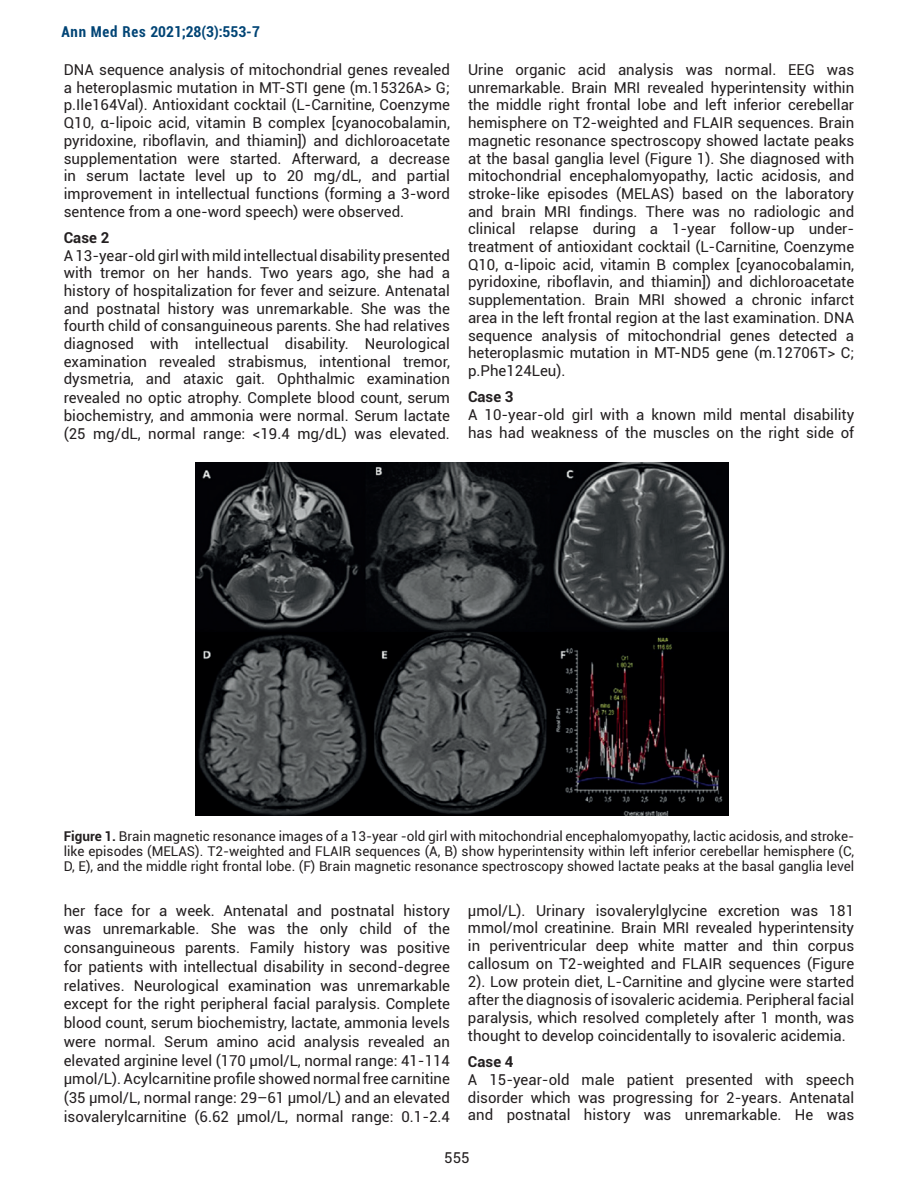
<style>
.page{position:relative;width:918px;height:1188px;background:#fff}
.page>*{position:absolute;margin:0;border:0;box-sizing:border-box;transform-origin:0 0}
.t1{font:15px/17.7px "Roboto";color:#231f20;text-align:justify}
.t2{font:700 condensed 15px "Roboto";letter-spacing:.025em;color:#004475}
.t3{font:700 15px "Roboto";color:#231f20}
.t4{font:13.5px/15px "Roboto";color:#231f20;text-align:justify}
.s1{font-weight:700}
</style>
<div class="page">
<img style="left:196px;top:462px;width:533px;height:353px">
<p class="t2" style="left:61px;top:21px;width:200px">Ann Med Res 2021;28(3):553-7</p>
<p class="t1" style="left:64px;top:60px;width:388px">DNA sequence analysis of mitochondrial genes revealed a heteroplasmic mutation in MT-STI gene (m.15326A&gt; G; p.Ile164Val). Antioxidant cocktail (L-Carnitine, Coenzyme Q10, α-lipoic acid, vitamin B complex [cyanocobalamin, pyridoxine, riboflavin, and thiamin]) and dichloroacetate supplementation were started. Afterward, a decrease in serum lactate level up to 20 mg/dL, and partial improvement in intellectual functions (forming a 3-word sentence from a one-word speech) were observed.</p>
<p class="t3" style="left:64px;top:227px;width:47px">Case 2</p>
<p class="t1" style="left:64px;top:246px;width:388px">A 13-year-old girl with mild intellectual disability presented with tremor on her hands. Two years ago, she had a history of hospitalization for fever and seizure. Antenatal and postnatal history was unremarkable. She was the fourth child of consanguineous parents. She had relatives diagnosed with intellectual disability. Neurological examination revealed strabismus, intentional tremor, dysmetria, and ataxic gait. Ophthalmic examination revealed no optic atrophy. Complete blood count, serum biochemistry, and ammonia were normal. Serum lactate (25 mg/dL, normal range: &lt;19.4 mg/dL) was elevated.</p>
<p class="t1" style="left:468px;top:60px;width:388px">Urine organic acid analysis was normal. EEG was unremarkable. Brain MRI revealed hyperintensity within the middle right frontal lobe and left inferior cerebellar hemisphere on T2-weighted and FLAIR sequences. Brain magnetic resonance spectroscopy showed lactate peaks at the basal ganglia level (Figure 1). She diagnosed with mitochondrial encephalomyopathy, lactic acidosis, and stroke-like episodes (MELAS) based on the laboratory and brain MRI findings. There was no radiologic and clinical relapse during a 1-year follow-up under&shy;treatment of antioxidant cocktail (L-Carnitine, Coenzyme Q10, α-lipoic acid, vitamin B complex [cyanocobalamin, pyridoxine, riboflavin, and thiamin]) and dichloroacetate supplementation. Brain MRI showed a chronic infarct area in the left frontal region at the last examination. DNA sequence analysis of mitochondrial genes detected a heteroplasmic mutation in MT-ND5 gene (m.12706T&gt; C; p.Phe124Leu).</p>
<p class="t3" style="left:468px;top:386px;width:47px">Case 3</p>
<p class="t1" style="left:468px;top:405px;width:388px">A 10-year-old girl with a known mild mental disability has had weakness of the muscles on the right side of</p>
<p class="t4" style="left:64px;top:828px;width:792px"><span class="s1">Figure 1.</span> Brain magnetic resonance images of a 13-year -old girl with mitochondrial encephalomyopathy, lactic acidosis, and stroke&shy;like episodes (MELAS). T2-weighted and FLAIR sequences (A, B) show hyperintensity within left inferior cerebellar hemisphere (C, D, E), and the middle right frontal lobe. (F) Brain magnetic resonance spectroscopy showed lactate peaks at the basal ganglia level</p>
<p class="t1" style="left:64px;top:900px;width:388px;line-height:18.8px">her face for a week. Antenatal and postnatal history was unremarkable. She was the only child of the consanguineous parents. Family history was positive for patients with intellectual disability in second-degree relatives. Neurological examination was unremarkable except for the right peripheral facial paralysis. Complete blood count, serum biochemistry, lactate, ammonia levels were normal. Serum amino acid analysis revealed an elevated arginine level (170 μmol/L, normal range: 41-114 μmol/L). Acylcarnitine profile showed normal free carnitine (35 μmol/L, normal range: 29–61 μmol/L) and an elevated isovalerylcarnitine (6.62 μmol/L, normal range: 0.1-2.4</p>
<p class="t1" style="left:468px;top:901px;width:388px">μmol/L). Urinary isovalerylglycine excretion was 181 mmol/mol creatinine. Brain MRI revealed hyperintensity in periventricular deep white matter and thin corpus callosum on T2-weighted and FLAIR sequences (Figure 2). Low protein diet, L-Carnitine and glycine were started after the diagnosis of isovaleric acidemia. Peripheral facial paralysis, which resolved completely after 1 month, was thought to develop coincidentally to isovaleric acidemia.</p>
<p class="t3" style="left:468px;top:1051px;width:47px">Case 4</p>
<p class="t1" style="left:468px;top:1070px;width:388px">A 15-year-old male patient presented with speech disorder which was progressing for 2-years. Antenatal and postnatal history was unremarkable. He was</p>
<p class="t1" style="left:444px;top:1148px;width:27px">555</p>
</div>
